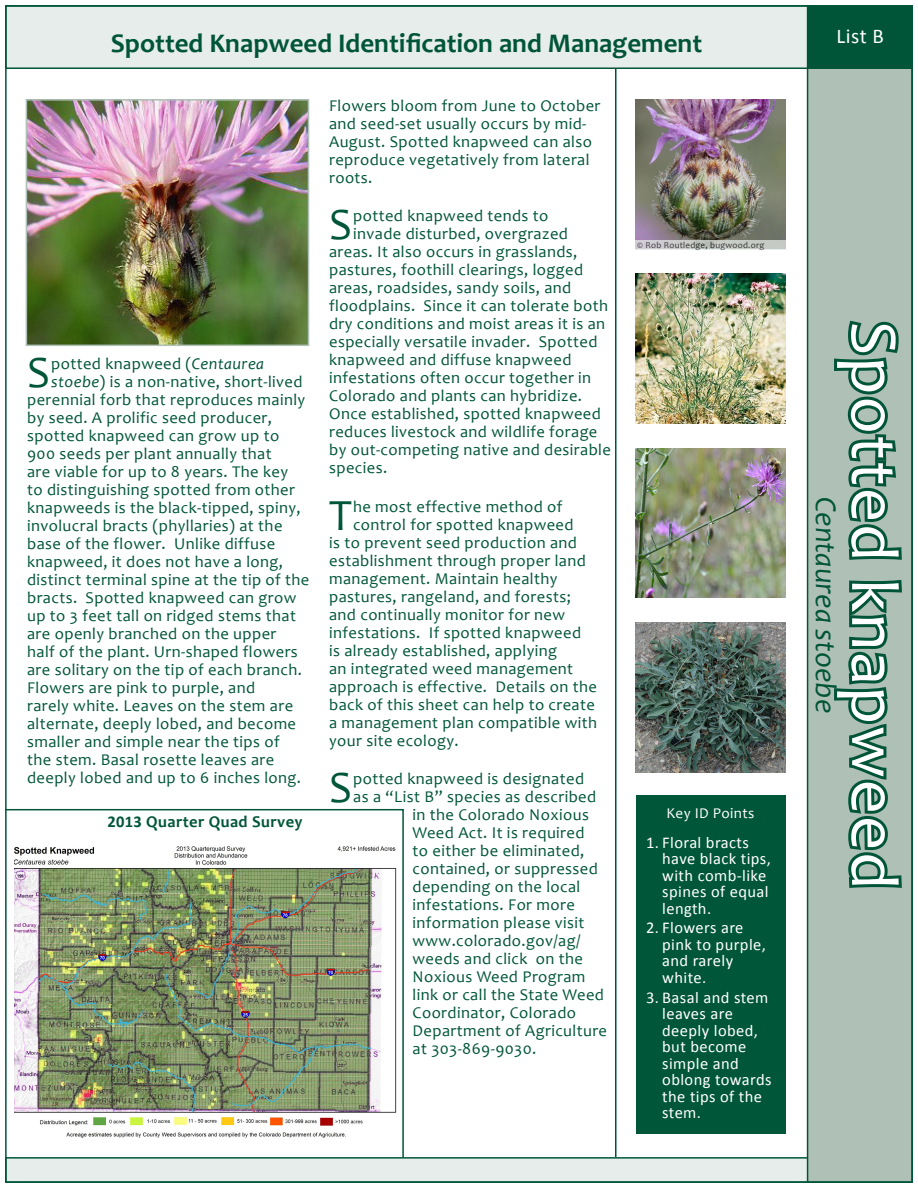
<style>
.page{position:relative;width:918px;height:1188px;background:#fff}
.page>*{position:absolute;margin:0;border:0;box-sizing:border-box;transform-origin:0 0}
.t1{font:67.5px "Candara";letter-spacing:.025em;color:#fff}
.Body{font:44.85px "Candara";color:#005638}
.t2{font:italic 30px "Candara";color:#005538}
.Caption_2{font:700 27px "Candara";color:#005538}
.t3{font:21px "Calibri";color:#fff}
.Body-2{font:16.5px/18px "Candara";letter-spacing:.025em;color:#005638}
.t4{font:16.5px/16.5px "Calibri";letter-spacing:.025em;color:#fff}
.Address_1{font:700 16.5px "Candara";letter-spacing:.025em;color:#005638}
.TOC_Head{font:15px "Candara";letter-spacing:.025em;color:#fff}
.t5{font:9px "Candara";letter-spacing:.025em;color:#231f20}
.s1{font-style:italic}
.s2{font-family:"Calibri"}
</style>
<div class="page">
<img style="left:635px;top:448px;width:151px;height:150px">
<img style="left:635px;top:623px;width:151px;height:149px">
<img style="left:635px;top:274px;width:151px;height:149px">
<img style="left:29px;top:102px;width:277px;height:241px">
<div style="left:26px;top:99px;width:283px;height:247px;border:2px solid #afc0b7"></div>
<div style="left:5px;top:5px;width:908px;height:64px;background:#e7edea;border:2px solid #005638"></div>
<div style="left:5px;top:1157px;width:908px;height:26px;background:#e7edea;border:2px solid #005638"></div>
<div style="left:807px;top:5px;width:106px;height:1178px;background:#afc0b7;border:2px solid #005638"></div>
<div style="left:808px;top:5px;width:105px;height:64px;background:#005538"></div>
<hr style="left:615px;top:69px;width:2px;height:1088px;background:#005538">
<div style="left:636px;top:797px;width:150px;height:337px;background:#005638"></div>
<img style="left:635px;top:99px;width:151px;height:141px">
<svg style="left:834px;top:320px;width:68px;height:240px"></svg>
<svg style="left:834px;top:579px;width:68px;height:309px"></svg>
<img style="left:5px;top:808px;width:400px;height:351px">
<svg style="left:635px;top:240px;width:151px;height:9px"></svg>
<p class="Caption_2" style="left:111px;top:26px;width:593px">Spotted Knapweed Identification and Management</p>
<p class="Body" style="left:27px;top:345px;width:24px">S</p>
<p class="Body-2" style="left:51px;top:355px;width:215px">potted knapweed (<span class="s1">Centaurea</span></p>
<p class="Body-2" style="left:51px;top:373px;width:253px"><span class="s1">stoebe</span>) is a non-native, short-lived</p>
<p class="Body-2" style="left:27px;top:391px;width:280px">perennial forb that reproduces mainly</p>
<p class="Body-2" style="left:27px;top:409px;width:246px">by seed. A prolific seed producer,</p>
<p class="Body-2" style="left:27px;top:427px;width:254px">spotted knapweed can grow up to</p>
<p class="Body-2" style="left:27px;top:445px;width:246px">900 seeds per plant annually that</p>
<p class="Body-2" style="left:27px;top:463px;width:262px">are viable for up to 8 years. The key</p>
<p class="Body-2" style="left:27px;top:481px;width:269px">to distinguishing spotted from other</p>
<p class="Body-2" style="left:27px;top:499px;width:275px">knapweeds is the black-tipped, spiny,</p>
<p class="Body-2" style="left:27px;top:517px;width:257px">involucral bracts (phyllaries) at the</p>
<p class="Body-2" style="left:27px;top:535px;width:250px">base of the flower. Unlike diffuse</p>
<p class="Body-2" style="left:27px;top:553px;width:257px">knapweed, it does not have a long,</p>
<p class="Body-2" style="left:27px;top:571px;width:284px">distinct terminal spine at the tip of the</p>
<p class="Body-2" style="left:27px;top:589px;width:271px">bracts. Spotted knapweed can grow</p>
<p class="Body-2" style="left:27px;top:607px;width:270px">up to 3 feet tall on ridged stems that</p>
<p class="Body-2" style="left:27px;top:625px;width:251px">are openly branched on the upper</p>
<p class="Body-2" style="left:27px;top:643px;width:272px">half of the plant. Urn-shaped flowers</p>
<p class="Body-2" style="left:27px;top:661px;width:276px">are solitary on the tip of each branch.</p>
<p class="Body-2" style="left:27px;top:679px;width:230px">Flowers are pink to purple, and</p>
<p class="Body-2" style="left:27px;top:697px;width:267px">rarely white. Leaves on the stem are</p>
<p class="Body-2" style="left:27px;top:715px;width:270px">alternate, deeply lobed, and become</p>
<p class="Body-2" style="left:27px;top:733px;width:254px">smaller and simple near the tips of</p>
<p class="Body-2" style="left:27px;top:751px;width:249px">the stem. Basal rosette leaves are</p>
<p class="Body-2" style="left:27px;top:769px;width:275px">deeply lobed and up to 6 inches long.</p>
<p class="Address_1" style="left:107px;top:811px;width:197px"><span class="s2">2013</span> Quarter Quad Survey</p>
<p class="Body-2" style="left:329px;top:97px;width:273px">Flowers bloom from June to October and seed-set usually occurs by mid-<br>August. Spotted knapweed can also reproduce vegetatively from lateral roots.</p>
<p class="Body" style="left:329px;top:197px;width:24px">S</p>
<p class="Body-2" style="left:353px;top:207px;width:197px">potted knapweed tends to</p>
<p class="Body-2" style="left:353px;top:225px;width:216px">invade disturbed, overgrazed</p>
<p class="Body-2" style="left:329px;top:243px;width:250px">areas. It also occurs in grasslands,</p>
<p class="Body-2" style="left:329px;top:261px;width:256px">pastures, foothill clearings, logged</p>
<p class="Body-2" style="left:329px;top:279px;width:244px">areas, roadsides, sandy soils, and</p>
<p class="Body-2" style="left:329px;top:297px;width:280px">floodplains. Since it can tolerate both</p>
<p class="Body-2" style="left:329px;top:315px;width:277px">dry conditions and moist areas it is an</p>
<p class="Body-2" style="left:329px;top:333px;width:270px">especially versatile invader. Spotted</p>
<p class="Body-2" style="left:329px;top:351px;width:244px">knapweed and diffuse knapweed</p>
<p class="Body-2" style="left:329px;top:369px;width:264px">infestations often occur together in</p>
<p class="Body-2" style="left:329px;top:387px;width:254px">Colorado and plants can hybridize.</p>
<p class="Body-2" style="left:329px;top:405px;width:273px">Once established, spotted knapweed</p>
<p class="Body-2" style="left:329px;top:423px;width:270px">reduces livestock and wildlife forage</p>
<p class="Body-2" style="left:329px;top:441px;width:283px">by out-competing native and desirable</p>
<p class="Body-2" style="left:329px;top:459px;width:60px">species.</p>
<p class="Body" style="left:329px;top:487px;width:24px">T</p>
<p class="Body-2" style="left:353px;top:497px;width:211px">he most effective method of</p>
<p class="Body-2" style="left:353px;top:515px;width:222px">control for spotted knapweed</p>
<p class="Body-2" style="left:329px;top:533px;width:249px">is to prevent seed production and</p>
<p class="Body-2" style="left:329px;top:551px;width:258px">establishment through proper land</p>
<p class="Body-2" style="left:329px;top:569px;width:230px">management. Maintain healthy</p>
<p class="Body-2" style="left:329px;top:587px;width:243px">pastures, rangeland, and forests;</p>
<p class="Body-2" style="left:329px;top:605px;width:238px">and continually monitor for new</p>
<p class="Body-2" style="left:329px;top:623px;width:253px">infestations. If spotted knapweed</p>
<p class="Body-2" style="left:329px;top:641px;width:229px">is already established, applying</p>
<p class="Body-2" style="left:329px;top:659px;width:246px">an integrated weed management</p>
<p class="Body-2" style="left:329px;top:677px;width:269px">approach is effective. Details on the</p>
<p class="Body-2" style="left:329px;top:695px;width:267px">back of this sheet can help to create</p>
<p class="Body-2" style="left:329px;top:713px;width:269px">a management plan compatible with</p>
<p class="Body-2" style="left:329px;top:731px;width:131px">your site ecology.</p>
<p class="Body" style="left:329px;top:759px;width:24px">S</p>
<p class="Body-2" style="left:353px;top:769px;width:232px">potted knapweed is designated</p>
<p class="Body-2" style="left:353px;top:787px;width:245px">as a “List B” species as described</p>
<p class="Body-2" style="left:413px;top:805px;width:178px">in the Colorado Noxious</p>
<p class="Body-2" style="left:413px;top:823px;width:173px">Weed Act. It is required</p>
<p class="Body-2" style="left:413px;top:841px;width:173px">to either be eliminated,</p>
<p class="Body-2" style="left:413px;top:859px;width:187px">contained, or suppressed</p>
<p class="Body-2" style="left:413px;top:877px;width:169px">depending on the local</p>
<p class="Body-2" style="left:413px;top:895px;width:164px">infestations. For more</p>
<p class="Body-2" style="left:413px;top:913px;width:173px">information please visit</p>
<p class="Body-2" style="left:413px;top:931px;width:169px">www.colorado.gov/ag/</p>
<p class="Body-2" style="left:413px;top:949px;width:172px">weeds and click on the</p>
<p class="Body-2" style="left:413px;top:967px;width:174px">Noxious Weed Program</p>
<p class="Body-2" style="left:413px;top:985px;width:193px">link or call the State Weed</p>
<p class="Body-2" style="left:413px;top:1003px;width:165px">Coordinator, Colorado</p>
<p class="Body-2" style="left:413px;top:1021px;width:196px">Department of Agriculture</p>
<p class="Body-2" style="left:413px;top:1039px;width:125px">at 303-869-9030.</p>
<p class="t5" style="left:637px;top:239px;width:129px">© Rob Routledge, bugwood.org</p>
<p class="TOC_Head" style="left:666px;top:803px;width:90px">Key ID Points</p>
<p class="t4" style="left:662px;top:834px;width:110px;text-indent:-16px">1. Floral bracts have black tips, with comb-like spines of equal length.</p>
<p class="t4" style="left:662px;top:920px;width:105px;text-indent:-16px">2. Flowers are pink to purple, and rarely white.</p>
<p class="t4" style="left:662px;top:989px;width:111px;text-indent:-16px">3. Basal and stem leaves are deeply lobed, but become simple and oblong towards the tips of the stem.</p>
<p class="t3" style="left:836px;top:23px;width:49px">List B</p>
<p class="t1" style="left:916px;top:321px;width:570px;rotate:90deg">Spotted knapweed</p>
<p class="t2" style="left:845px;top:497px;width:217px;rotate:90deg">Centaurea stoebe</p>
</div>
